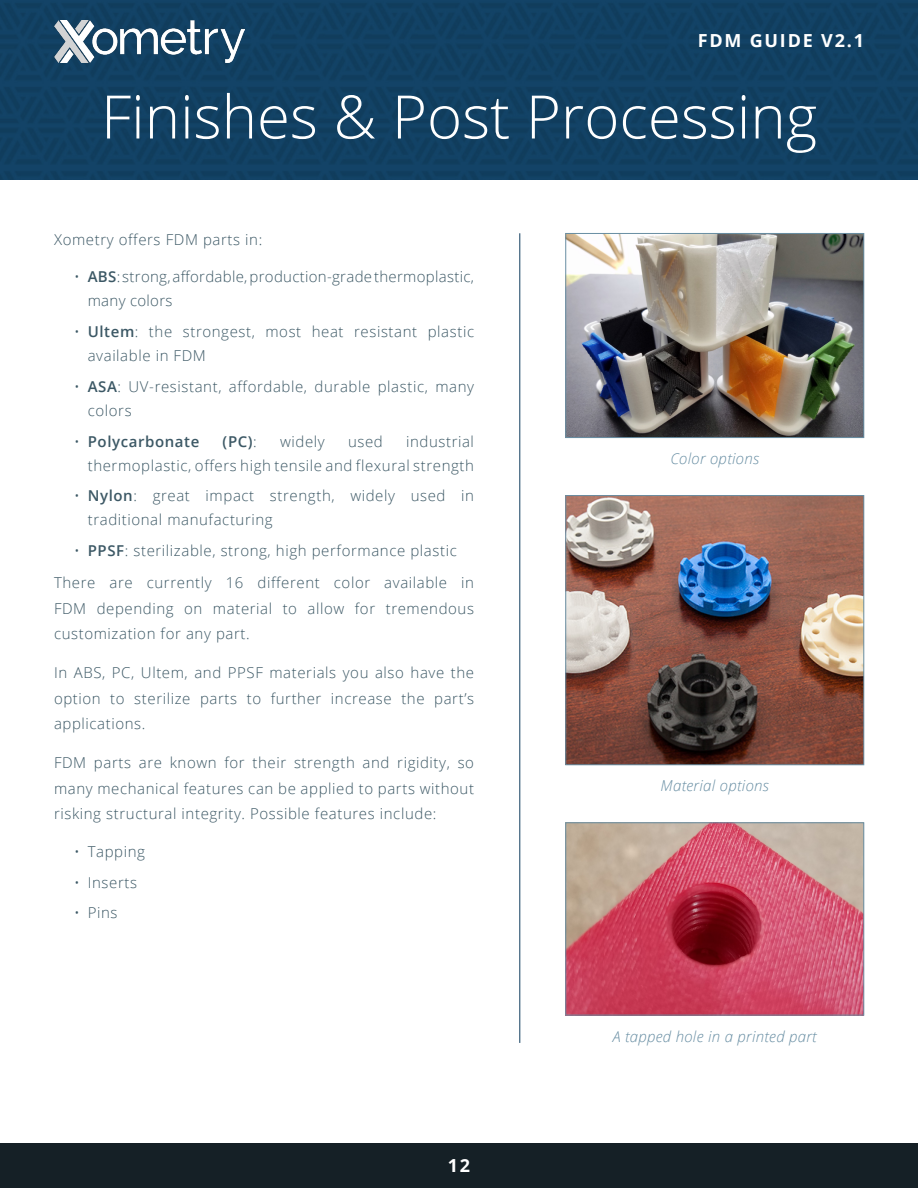
<style>
.page{position:relative;width:918px;height:1188px;background:#fff}
.page>*{position:absolute;margin:0;border:0;box-sizing:border-box;transform-origin:0 0}
.t1{font:300 60px "Open Sans";color:#fff}
.t2{font:700 18px "Open Sans";letter-spacing:.1em;color:#fff}
.t3{font:300 15px/25.5px "Open Sans";letter-spacing:.04em;color:#3c5865}
.t4{font:300 15px/24px "Open Sans";letter-spacing:.02em;color:#3c5865}
.t5{font:italic 300 15px "Open Sans";letter-spacing:.02em;color:#688ea3}
.t6{font:600 15px "Open Sans";letter-spacing:.04em;color:#3c5865}
.s1{font-weight:600}
.s2{font-weight:300}
</style>
<div class="page">
<div style="left:0;top:0;width:918px;height:179px;background:#124163"></div>
<img style="left:54px;top:20px;width:190px;height:43px">
<div style="left:0;top:1143px;width:918px;height:45px;background:#152026"></div>
<hr style="left:520px;top:233px;width:1px;height:810px;background:#103c5d">
<img style="left:568px;top:825px;width:294px;height:188px">
<div style="left:566px;top:823px;width:298px;height:192px;border:1px solid #688ea3"></div>
<img style="left:568px;top:235px;width:294px;height:201px">
<div style="left:566px;top:233px;width:298px;height:205px;border:1px solid #688ea3"></div>
<img style="left:568px;top:497px;width:294px;height:266px">
<div style="left:566px;top:495px;width:298px;height:270px;border:1px solid #688ea3"></div>
<p class="t2" style="left:698px;top:28px;width:168px">FDM GUIDE V2.1</p>
<h1 class="t1" style="left:101px;top:76px;width:718px">Finishes &amp; Post Processing</h1>
<p class="t3" style="left:54px;top:226px;width:210px">Xometry offers FDM parts in:</p>
<p class="t4" style="left:88px;top:264px;width:388px;text-indent:-14px">• <span class="s1">ABS</span>: strong, affordable, production-grade thermoplastic, many colors</p>
<p class="t3" style="left:88px;top:319px;width:388px;line-height:24px;text-indent:-14px">• <span class="s1">Ultem</span>: the strongest, most heat resistant plastic available in FDM</p>
<p class="t3" style="left:88px;top:374px;width:388px;line-height:24px;text-indent:-14px">• <span class="s1">ASA</span>: UV-resistant, affordable, durable plastic, many colors</p>
<p class="t6" style="left:74px;top:431px;width:127px"><span class="s2">•</span> Polycarbonate</p>
<p class="t6" style="left:223px;top:431px;width:36px">(PC)<span class="s2">:</span></p>
<p class="t3" style="left:280px;top:428px;width:46px">widely</p>
<p class="t3" style="left:348px;top:428px;width:36px">used</p>
<p class="t3" style="left:88px;top:429px;width:388px;line-height:24px;text-align:right">industrial<br>thermoplastic, offers high tensile and flexural strength</p>
<p class="t3" style="left:88px;top:483px;width:388px;line-height:24px;text-indent:-14px">• <span class="s1">Nylon</span>: great impact strength, widely used in traditional manufacturing</p>
<p class="t3" style="left:54px;top:534px;width:422px;line-height:32.2px;text-align:center">• <span class="s1">PPSF</span>: sterilizable, strong, high performance plastic<br>There are currently 16 different color available in</p>
<p class="t3" style="left:54px;top:595px;width:422px">FDM depending on material to allow for tremendous customization for any part.</p>
<p class="t3" style="left:54px;top:660px;width:422px;text-align:justify">In ABS, PC, Ultem, and PPSF materials you also have the option to sterilize parts to further increase the part’s applications.</p>
<p class="t3" style="left:54px;top:750px;width:422px;text-align:justify">FDM parts are known for their strength and rigidity, so many mechanical features can be applied to parts without risking structural integrity. Possible features include:</p>
<p class="t3" style="left:74px;top:838px;width:72px">• Tapping</p>
<p class="t3" style="left:74px;top:869px;width:64px">• Inserts</p>
<p class="t3" style="left:74px;top:900px;width:45px">• Pins</p>
<p class="t2" style="left:448px;top:1153px;width:24px">12</p>
<p class="t5" style="left:670px;top:448px;width:90px">Color options</p>
<p class="t5" style="left:661px;top:776px;width:110px">Material options</p>
<p class="t5" style="left:613px;top:1026px;width:206px">A tapped hole in a printed part</p>
</div>
